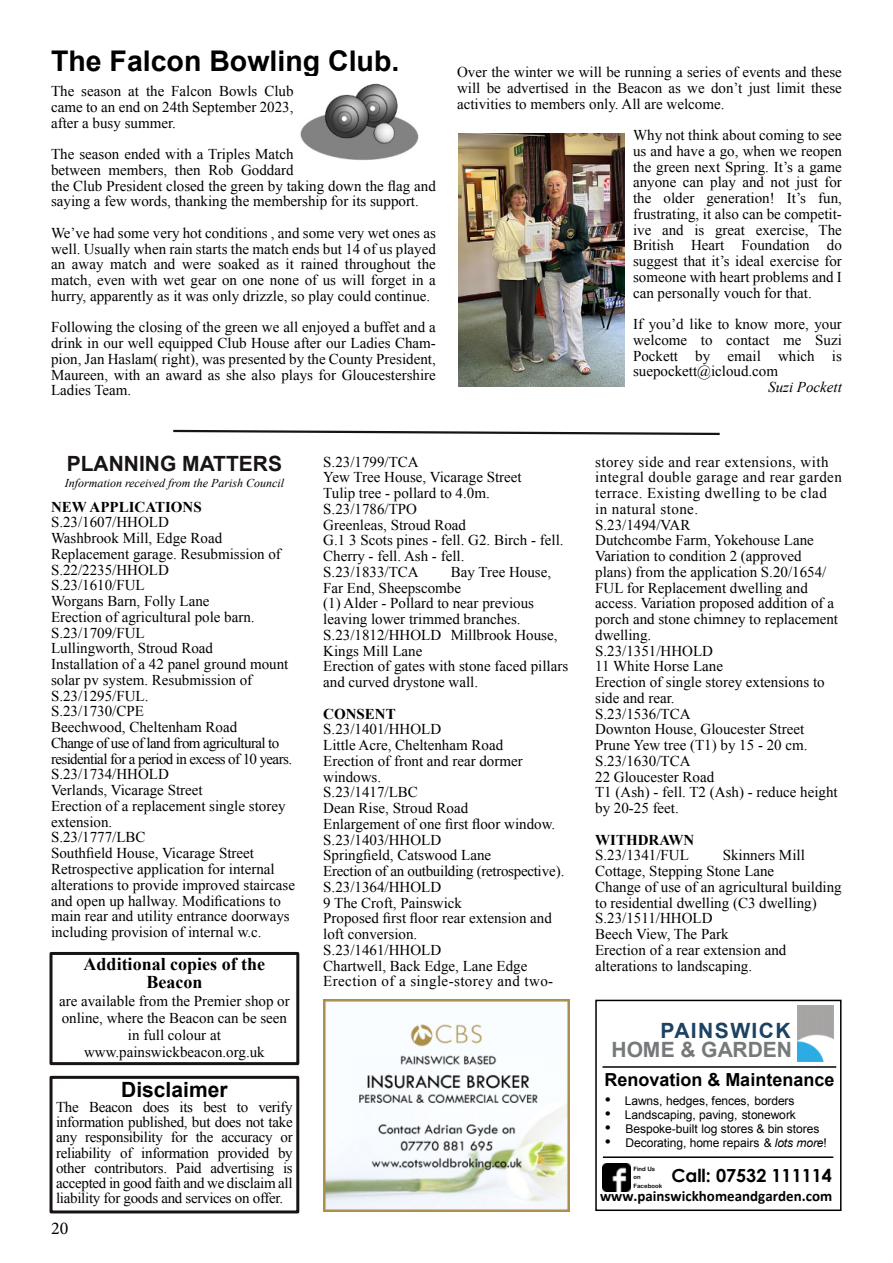
<style>
.page{position:relative;width:893px;height:1263px;background:#fff}
.page>*{position:absolute;margin:0;border:0;box-sizing:border-box;transform-origin:0 0}
.t1{font:700 28.5px "Arial";color:#000001}
.t2{font:700 21px "Arial";color:#181317}
.t3{font:700 21px "Arial";color:#76797a}
.t4{font:700 21px "Arial";color:#000001}
.t5{font:700 21px "Arial";letter-spacing:.07em;color:#1c4262}
.t6{font:700 18px/18.8px "Times New Roman";color:#000001;text-align:center}
.t7{font:700 18px "Arial";color:#000001}
.t8{font:700 18px "Century Gothic";color:#000001}
.t9{font:18px "Minion Pro";color:#000001}
.t10{font:15px/15.8px "Times New Roman";color:#000001;text-align:justify}
.t11{font:700 15px "Times New Roman";color:#000001}
.t12{font:700 15px "Calibri";color:#000001}
.t13{font:italic 15px "Times New Roman";color:#000001}
.t14{font:12px "Arial";letter-spacing:-.01em;color:#000001}
.t15{font:italic 12px "Times New Roman";color:#000001}
.t16{font:6px/8.2px "Arial Rounded MT Bold";color:#000001}
.s1{font-style:italic}
</style>
<div class="page">
<div style="left:595px;top:1000px;width:246px;height:211px;border:1px solid #000001"></div>
<img style="left:797px;top:1006px;width:37px;height:56px">
<hr style="left:602px;top:1066px;width:234px;height:2px;background:#000001">
<hr style="left:603px;top:1156px;width:230px;height:2px;background:#000001">
<img style="left:603px;top:1164px;width:27px;height:27px">
<img style="left:323px;top:999px;width:247px;height:213px">
<div style="left:49px;top:952px;width:250px;height:113px;border:3px solid #181317"></div>
<div style="left:50px;top:1076px;width:249px;height:137px;border:3px solid #181317"></div>
<svg style="left:173px;top:429px;width:547px;height:7px"></svg>
<img style="left:300px;top:83px;width:119px;height:77px">
<img style="left:459px;top:134px;width:166px;height:253px">
<h1 class="t1" style="left:51px;top:51px;width:350px">The Falcon Bowling Club.</h1>
<p class="t10" style="left:51px;top:85px;width:244px">The season at the Falcon Bowls Club came to an end on 24th September 2023, after a busy summer.</p>
<p class="t10" style="left:51px;top:148px;width:386px;text-align:left">The season ended with a Triples Match<br>between members, then Rob Goddard<br>the Club President closed the green by taking down the flag and saying a few words, thanking the membership for its support.</p>
<p class="t10" style="left:51px;top:226px;width:386px">We’ve had some very hot conditions , and some very wet ones as well. Usually when rain starts the match ends but 14 of us played an away match and were soaked as it rained throughout the match, even with wet gear on one none of us will forget in a hurry, apparently as it was only drizzle, so play could continue.</p>
<p class="t10" style="left:51px;top:321px;width:386px">Following the closing of the green we all enjoyed a buffet and a drink in our well equipped Club House after our Ladies Cham&shy;pion, Jan Haslam( right), was presented by the County President, Maureen, with an award as she also plays for Gloucestershire Ladies Team.</p>
<p class="t10" style="left:457px;top:66px;width:386px">Over the winter we will be running a series of events and these will be advertised in the Beacon as we don’t just limit these activities to members only. All are welcome.</p>
<p class="t10" style="left:633px;top:129px;width:210px">Why not think about coming to see us and have a go, when we reopen the green next Spring. It’s a game anyone can play and not just for the older generation! It’s fun, frustrating, it also can be competit&shy;ive and is great exercise, The British Heart Foundation do suggest that it’s ideal exercise for someone with heart problems and I can personally vouch for that.</p>
<p class="t10" style="left:633px;top:318px;width:210px">If you’d like to know more, your welcome to contact me Suzi Pockett by email which is suepockett@icloud.com</p>
<p class="t13" style="left:768px;top:382px;width:75px">Suzi Pockett</p>
<h2 class="t2" style="left:67px;top:456px;width:217px">PLANNING MATTERS</h2>
<p class="t15" style="left:65px;top:479px;width:221px">Information received from the Parish Council</p>
<p class="t11" style="left:51px;top:501px;width:152px">NEW APPLICATIONS</p>
<p class="t10" style="left:51px;top:516px;width:246px;text-align:left">S.23/1607/HHOLD<br>Washbrook Mill, Edge Road<br>Replacement garage. Resubmission of<br>S.22/2235/HHOLD<br>S.23/1610/FUL<br>Worgans Barn, Folly Lane<br>Erection of agricultural pole barn.<br>S.23/1709/FUL<br>Lullingworth, Stroud Road<br>Installation of a 42 panel ground mount solar pv system. Resubmission of<br>S.23/1295/FUL.<br>S.23/1730/CPE<br>Beechwood, Cheltenham Road<br>Change of use of land from agricultural to residential for a period in excess of 10 years.<br>S.23/1734/HHOLD<br>Verlands, Vicarage Street<br>Erection of a replacement single storey extension.<br>S.23/1777/LBC<br>Southfield House, Vicarage Street<br>Retrospective application for internal alterations to provide improved staircase and open up hallway. Modifications to main rear and utility entrance doorways including provision of internal w.c.</p>
<p class="t6" style="left:84px;top:956px;width:183px">Additional copies of the<br>Beacon</p>
<p class="t10" style="left:59px;top:993px;width:232px;line-height:17.2px;text-align:center">are available from the Premier shop or online, where the Beacon can be seen in full colour at www.painswickbeacon.org.uk</p>
<h2 class="t4" style="left:121px;top:1082px;width:108px">Disclaimer</h2>
<p class="t10" style="left:56px;top:1101px;width:238px;line-height:15px">The Beacon does its best to verify information published, but does not take any responsibility for the accuracy or reliability of information provided by other contributors. Paid advertising is accepted in good faith and we disclaim all liability for goods and services on offer.</p>
<p class="t9" style="left:51px;top:1221px;width:19px">20</p>
<p class="t10" style="left:323px;top:455px;width:242px;text-align:left">S.23/1799/TCA<br>Yew Tree House, Vicarage Street<br>Tulip tree - pollard to 4.0m.<br>S.23/1786/TPO<br>Greenleas, Stroud Road<br>G.1 3 Scots pines - fell. G2. Birch - fell.<br>Cherry - fell. Ash - fell.<br>S.23/1833/TCA</p>
<p class="t10" style="left:323px;top:565px;width:246px;text-align:left;text-indent:128px">Bay Tree House,<br>Far End, Sheepscombe<br>(1) Alder - Pollard to near previous leaving lower trimmed branches.<br>S.23/1812/HHOLD Millbrook House,<br>Kings Mill Lane<br>Erection of gates with stone faced pillars and curved drystone wall.</p>
<p class="t11" style="left:323px;top:708px;width:74px">CONSENT</p>
<p class="t10" style="left:323px;top:723px;width:243px;text-align:left">S.23/1401/HHOLD<br>Little Acre, Cheltenham Road<br>Erection of front and rear dormer windows.<br>S.23/1417/LBC<br>Dean Rise, Stroud Road<br>Enlargement of one first floor window.<br>S.23/1403/HHOLD<br>Springfield, Catswood Lane<br>Erection of an outbuilding (retrospective).<br>S.23/1364/HHOLD<br>9 The Croft, Painswick<br>Proposed first floor rear extension and loft conversion.<br>S.23/1461/HHOLD<br>Chartwell, Back Edge, Lane Edge<br>Erection of a single-storey and two-</p>
<p class="t10" style="left:595px;top:455px;width:248px;text-align:left">storey side and rear extensions, with integral double garage and rear garden terrace. Existing dwelling to be clad in natural stone.<br>S.23/1494/VAR<br>Dutchcombe Farm, Yokehouse Lane<br>Variation to condition 2 (approved plans) from the application S.20/1654/<br>FUL for Replacement dwelling and access. Variation proposed addition of a porch and stone chimney to replacement dwelling.<br>S.23/1351/HHOLD<br>11 White Horse Lane<br>Erection of single storey extensions to side and rear.<br>S.23/1536/TCA<br>Downton House, Gloucester Street<br>Prune Yew tree (T1) by 15 - 20 cm.<br>S.23/1630/TCA<br>22 Gloucester Road<br>T1 (Ash) - fell. T2 (Ash) - reduce height by 20-25 feet.</p>
<p class="t11" style="left:595px;top:834px;width:101px">WITHDRAWN</p>
<p class="t10" style="left:595px;top:849px;width:95px">S.23/1341/FUL</p>
<p class="t10" style="left:595px;top:849px;width:248px;text-align:left;text-indent:128px">Skinners Mill<br>Cottage, Stepping Stone Lane<br>Change of use of an agricultural building to residential dwelling (C3 dwelling)<br>S.23/1511/HHOLD<br>Beech View, The Park<br>Erection of a rear extension and alterations to landscaping.</p>
<h2 class="t5" style="left:660px;top:1022px;width:132px">PAINSWICK</h2>
<h2 class="t3" style="left:612px;top:1042px;width:182px">HOME &amp; GARDEN</h2>
<p class="t7" style="left:604px;top:1073px;width:232px">Renovation &amp; Maintenance</p>
<p class="t14" style="left:604px;top:1096px;width:192px">• Lawns, hedges, fences, borders</p>
<p class="t14" style="left:604px;top:1110px;width:193px">• Landscaping, paving, stonework</p>
<p class="t14" style="left:604px;top:1124px;width:216px">• Bespoke-built log stores &amp; bin stores</p>
<p class="t14" style="left:604px;top:1138px;width:224px">• Decorating, home repairs &amp; <span class="s1">lots more</span>!</p>
<p class="t8" style="left:671px;top:1168px;width:162px">Call: 07532 111114</p>
<p class="t12" style="left:600px;top:1190px;width:234px">www.painswickhomeandgarden.com</p>
<p class="t16" style="left:633px;top:1165px;width:30px">Find Us on<br>Facebook</p>
</div>
